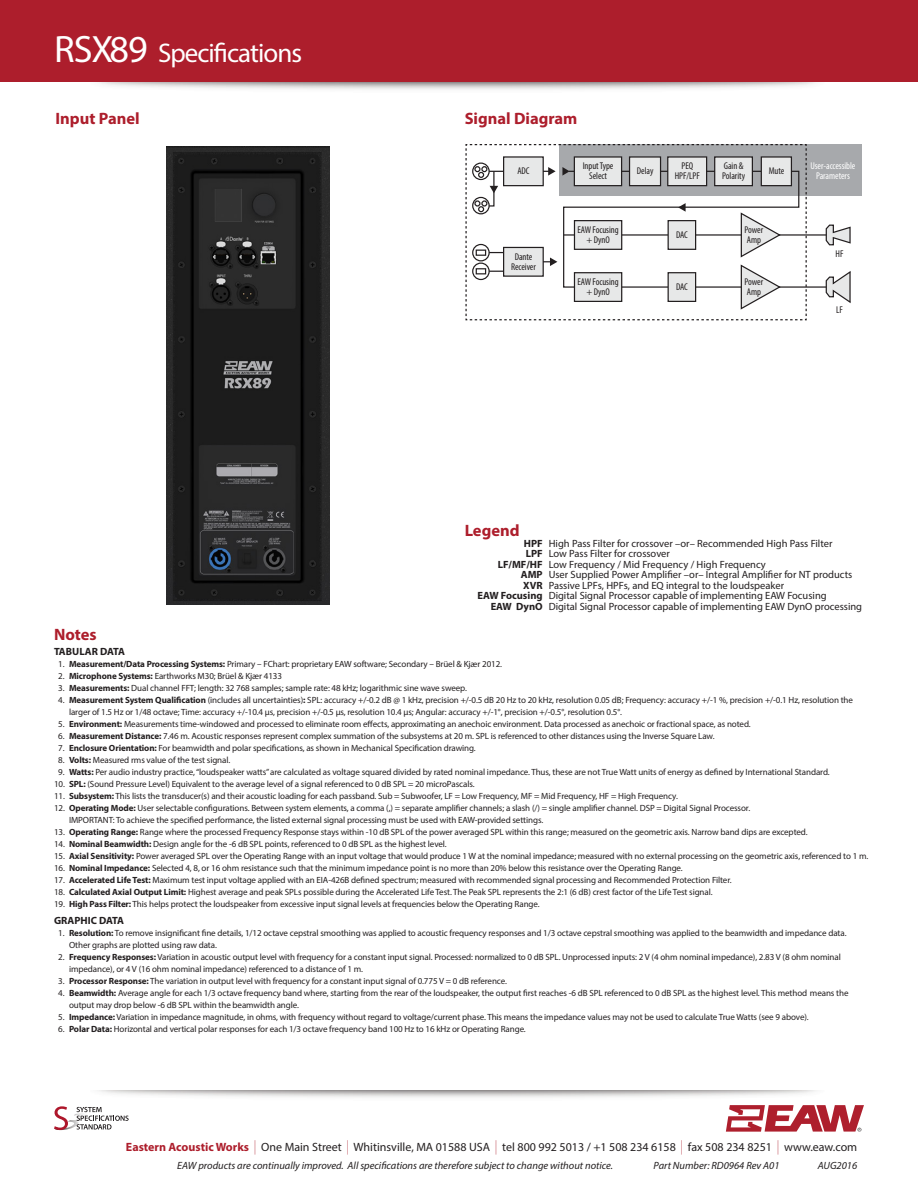
<style>
.page{position:relative;width:918px;height:1188px;background:#fff}
.page>*{position:absolute;margin:0;border:0;box-sizing:border-box;transform-origin:0 0}
.t1{font:27px "Myriad Pro";letter-spacing:-.035em;color:#fff}
.Heading{font:700 16.5px "Myriad Pro";color:#ad1e2c}
.t2{font:12px "Myriad Pro";color:#231f20}
.t3{font:10.5px "Myriad Pro";color:#231f20}
.t4{font:italic 10.5px "Myriad Pro";color:#231f20}
.t5{font:700 10.5px "Myriad Pro";color:#231f20}
.t6{font:condensed 9.75px/9.8px "Myriad Pro";letter-spacing:-.005em;color:#231f20;text-align:center}
.t7{font:condensed 9.75px/9.8px "Myriad Pro";letter-spacing:-.005em;color:#fff;text-align:center}
.t8{font:9px/12px "Myriad Pro";letter-spacing:-.01em;color:#231f20}
.s1{font-size:38.25px}
.s2{font-weight:700}
.s3{font-weight:700;color:#ad1e2c}
.s4{font-weight:300;font-size:14.4px;color:#ad1e2c}
</style>
<div class="page">
<div style="left:0;top:0;width:918px;height:82px;background:#ad1e2c"></div>
<svg style="left:54px;top:1106px;width:75px;height:24px"></svg>
<svg style="left:726px;top:1105px;width:138px;height:27px"></svg>
<div style="left:559px;top:145px;width:302px;height:51px;background:#a7a9ac"></div>
<svg style="left:465px;top:144px;width:387px;height:177px"></svg>
<img style="left:166px;top:146px;width:164px;height:459px">
<h1 class="t1" style="left:54px;top:37px;width:250px"><span class="s1">RSX89</span> Specifications</h1>
<p class="Heading" style="left:56px;top:108px;width:86px">Input Panel</p>
<p class="Heading" style="left:465px;top:108px;width:114px">Signal Diagram</p>
<p class="t6" style="left:517px;top:166px;width:14px">ADC</p>
<p class="t6" style="left:583px;top:161px;width:32px">Input Type<br>Select</p>
<p class="t6" style="left:637px;top:166px;width:18px">Delay</p>
<p class="t6" style="left:675px;top:161px;width:27px">PEQ<br>HPF/LPF</p>
<p class="t6" style="left:722px;top:161px;width:24px;text-align:left">Gain &amp;<br>Polarity</p>
<p class="t6" style="left:769px;top:166px;width:17px">Mute</p>
<p class="t6" style="left:511px;top:252px;width:26px">Dante<br>Receiver</p>
<p class="t6" style="left:578px;top:225px;width:43px">EAW Focusing + DynO</p>
<p class="t6" style="left:578px;top:277px;width:43px">EAW Focusing + DynO</p>
<p class="t6" style="left:676px;top:230px;width:13px">DAC</p>
<p class="t6" style="left:745px;top:225px;width:20px;text-align:left">Power<br>Amp</p>
<p class="t6" style="left:676px;top:282px;width:13px">DAC</p>
<p class="t6" style="left:745px;top:277px;width:20px;text-align:left">Power<br>Amp</p>
<p class="t7" style="left:810px;top:161px;width:47px">User-accessible<br>Parameters</p>
<p class="t6" style="left:836px;top:249px;width:9px">HF</p>
<p class="t6" style="left:836px;top:305px;width:8px">LF</p>
<p class="Heading" style="left:465px;top:520px;width:56px">Legend</p>
<p class="t3" style="left:524px;top:537px;width:310px"><span class="s2">HPF</span> High Pass Filter for crossover –or– Recommended High Pass Filter</p>
<p class="t3" style="left:526px;top:547px;width:146px"><span class="s2">LPF</span> Low Pass Filter for crossover</p>
<p class="t3" style="left:498px;top:558px;width:270px"><span class="s2">LF/MF/HF</span> Low Frequency / Mid Frequency / High Frequency</p>
<p class="t3" style="left:521px;top:568px;width:333px"><span class="s2">AMP</span> User Supplied Power Amplifier –or– Integral Amplifier for NT products</p>
<p class="t3" style="left:523px;top:579px;width:262px"><span class="s2">XVR</span> Passive LPFs, HPFs, and EQ integral to the loudspeaker</p>
<p class="t3" style="left:477px;top:589px;width:351px"><span class="s2">EAW Focusing</span> Digital Signal Processor capable of implementing EAW Focusing</p>
<p class="t3" style="left:491px;top:600px;width:373px"><span class="s2">EAW DynO</span> Digital Signal Processor capable of implementing EAW DynO processing</p>
<p class="Heading" style="left:54px;top:623px;width:44px">Notes</p>
<p class="t5" style="left:54px;top:644px;width:73px">TABULAR DATA</p>
<p class="t8" style="left:58px;top:658px;width:445px">1. <span class="s2">Measurement/Data Processing Systems:</span> Primary – FChart: proprietary EAW software; Secondary – Brüel &amp; Kjær 2012.</p>
<p class="t8" style="left:58px;top:670px;width:225px">2. <span class="s2">Microphone Systems:</span> Earthworks M30; Brüel &amp; Kjær 4133</p>
<p class="t8" style="left:58px;top:682px;width:410px">3. <span class="s2">Measurements:</span> Dual channel FFT; length: 32 768 samples; sample rate: 48 kHz; logarithmic sine wave sweep.</p>
<p class="t8" style="left:69px;top:694px;width:786px;text-indent:-11px">4. <span class="s2">Measurement System Qualification</span> (includes all uncertainties)<span class="s2">:</span> SPL: accuracy +/-0.2 dB @ 1 kHz, precision +/-0.5 dB 20 Hz to 20 kHz, resolution 0.05 dB; Frequency: accuracy +/-1 %, precision +/-0.1 Hz, resolution the larger of 1.5 Hz or 1/48 octave; Time: accuracy +/-10.4 μs, precision +/-0.5 μs, resolution 10.4 μs; Angular: accuracy +/-1°, precision +/-0.5°, resolution 0.5°.</p>
<p class="t8" style="left:58px;top:718px;width:694px">5. <span class="s2">Environment:</span> Measurements time-windowed and processed to eliminate room effects, approximating an anechoic environment. Data processed as anechoic or fractional space, as noted.</p>
<p class="t8" style="left:58px;top:730px;width:658px">6. <span class="s2">Measurement Distance:</span> 7.46 m. Acoustic responses represent complex summation of the subsystems at 20 m. SPL is referenced to other distances using the Inverse Square Law.</p>
<p class="t8" style="left:58px;top:742px;width:419px">7. <span class="s2">Enclosure Orientation:</span> For beamwidth and polar specifications, as shown in Mechanical Specification drawing.</p>
<p class="t8" style="left:58px;top:754px;width:174px">8. <span class="s2">Volts:</span> Measured rms value of the test signal.</p>
<p class="t8" style="left:58px;top:766px;width:773px">9. <span class="s2">Watts:</span> Per audio industry practice, “loudspeaker watts” are calculated as voltage squared divided by rated nominal impedance. Thus, these are not True Watt units of energy as defined by International Standard.</p>
<p class="t8" style="left:54px;top:778px;width:422px">10. <span class="s2">SPL:</span> (Sound Pressure Level) Equivalent to the average level of a signal referenced to 0 dB SPL = 20 microPascals.</p>
<p class="t8" style="left:54px;top:790px;width:625px">11. <span class="s2">Subsystem:</span> This lists the transducer(s) and their acoustic loading for each passband. Sub = Subwoofer, LF = Low Frequency, MF = Mid Frequency, HF = High Frequency.</p>
<p class="t8" style="left:54px;top:802px;width:698px">12. <span class="s2">Operating Mode:</span> User selectable configurations. Between system elements, a comma (,) = separate amplifier channels; a slash (/) = single amplifier channel. DSP = Digital Signal Processor.</p>
<p class="t8" style="left:69px;top:814px;width:476px">IMPORTANT: To achieve the specified performance, the listed external signal processing must be used with EAW-provided settings.</p>
<p class="t8" style="left:54px;top:826px;width:755px">13. <span class="s2">Operating Range:</span> Range where the processed Frequency Response stays within -10 dB SPL of the power averaged SPL within this range; measured on the geometric axis. Narrow band dips are excepted.</p>
<p class="t8" style="left:54px;top:838px;width:394px">14. <span class="s2">Nominal Beamwidth:</span> Design angle for the -6 dB SPL points, referenced to 0 dB SPL as the highest level.</p>
<p class="t8" style="left:54px;top:850px;width:816px">15. <span class="s2">Axial Sensitivity:</span> Power averaged SPL over the Operating Range with an input voltage that would produce 1 W at the nominal impedance; measured with no external processing on the geometric axis, referenced to 1 m.</p>
<p class="t8" style="left:54px;top:862px;width:630px">16. <span class="s2">Nominal Impedance:</span> Selected 4, 8, or 16 ohm resistance such that the minimum impedance point is no more than 20% below this resistance over the Operating Range.</p>
<p class="t8" style="left:54px;top:874px;width:679px">17. <span class="s2">Accelerated Life Test:</span> Maximum test input voltage applied with an EIA-426B defined spectrum; measured with recommended signal processing and Recommended Protection Filter.</p>
<p class="t8" style="left:54px;top:886px;width:660px">18. <span class="s2">Calculated Axial Output Limit:</span> Highest average and peak SPLs possible during the Accelerated Life Test. The Peak SPL represents the 2:1 (6 dB) crest factor of the Life Test signal.</p>
<p class="t8" style="left:54px;top:898px;width:487px">19. <span class="s2">High Pass Filter:</span> This helps protect the loudspeaker from excessive input signal levels at frequencies below the Operating Range.</p>
<p class="t5" style="left:54px;top:913px;width:72px">GRAPHIC DATA</p>
<p class="t8" style="left:69px;top:927px;width:779px;text-indent:-11px">1. <span class="s2">Resolution:</span> To remove insignificant fine details, 1/12 octave cepstral smoothing was applied to acoustic frequency responses and 1/3 octave cepstral smoothing was applied to the beamwidth and impedance data.<br>Other graphs are plotted using raw data.</p>
<p class="t8" style="left:69px;top:951px;width:773px;text-indent:-11px">2. <span class="s2">Frequency Responses:</span> Variation in acoustic output level with frequency for a constant input signal. Processed: normalized to 0 dB SPL. Unprocessed inputs: 2 V (4 ohm nominal impedance), 2.83 V (8 ohm nominal impedance), or 4 V (16 ohm nominal impedance) referenced to a distance of 1 m.</p>
<p class="t8" style="left:58px;top:975px;width:450px">3. <span class="s2">Processor Response:</span> The variation in output level with frequency for a constant input signal of 0.775 V = 0 dB reference.</p>
<p class="t8" style="left:69px;top:987px;width:781px;text-indent:-11px">4. <span class="s2">Beamwidth:</span> Average angle for each 1/3 octave frequency band where, starting from the rear of the loudspeaker, the output first reaches -6 dB SPL referenced to 0 dB SPL as the highest level. This method means the output may drop below -6 dB SPL within the beamwidth angle.</p>
<p class="t8" style="left:58px;top:1011px;width:752px">5. <span class="s2">Impedance:</span> Variation in impedance magnitude, in ohms, with frequency without regard to voltage/current phase. This means the impedance values may not be used to calculate True Watts (see 9 above).</p>
<p class="t8" style="left:58px;top:1023px;width:469px">6. <span class="s2">Polar Data:</span> Horizontal and vertical polar responses for each 1/3 octave frequency band 100 Hz to 16 kHz or Operating Range.</p>
<h3 class="t2" style="left:126px;top:1139px;width:733px"><span class="s3">Eastern Acoustic Works</span> <span class="s4">|</span> One Main Street <span class="s4">|</span> Whitinsville, MA 01588 USA <span class="s4">|</span> tel 800 992 5013 / +1 508 234 6158 <span class="s4">|</span> fax 508 234 8251 <span class="s4">|</span> www.eaw.com</h3>
<p class="t4" style="left:177px;top:1159px;width:437px">EAW products are continually improved. All specifications are therefore subject to change without notice.</p>
<p class="t4" style="left:654px;top:1159px;width:128px">Part Number: RD0964 Rev A01</p>
<p class="t4" style="left:818px;top:1159px;width:41px">AUG2016</p>
</div>
